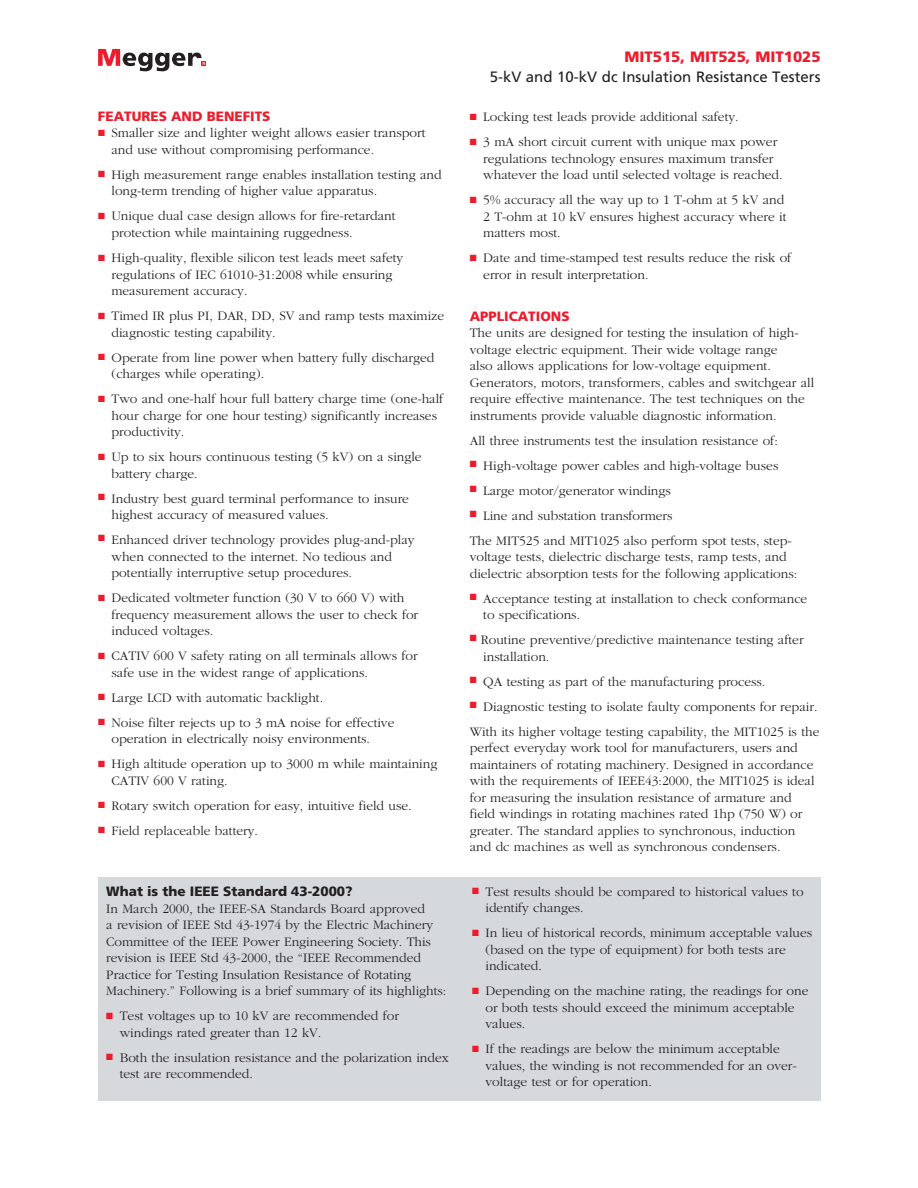
<style>
.page{position:relative;width:918px;height:1188px;background:#fff}
.page>*{position:absolute;margin:0;border:0;box-sizing:border-box;transform-origin:0 0}
._01b_small_product_d{font:15px "Frutiger";color:#231f20}
._01b_small_product_d-2{font:900 15px "Frutiger";color:#ee1b2c}
.Body_Bullets{font:300 13.5px/16.5px "Garamond";color:#231f20}
._05a_body_copy{font:300 13.5px/16.5px "Garamond";color:#231f20}
._03b_body_bullets{font:300 13.5px/16.5px "Garamond";color:#231f20}
._05b_body_bullets{font:300 13.5px/16.5px "Garamond";color:#231f20}
._04a_large_red_headi{font:900 13.5px "Frutiger";color:#ee1b2c}
._04d_small_black_hea{font:900 13.5px "Frutiger";color:#231f20}
.s1{color:#ee1b2c}
</style>
<div class="page">
<svg style="left:98px;top:49px;width:108px;height:22px"></svg>
<div style="left:98px;top:878px;width:722px;height:223px;background:#d5d9dc"></div>
<p class="_04a_large_red_headi" style="left:98px;top:108px;width:174px">FEATURES AND BENEFITS</p>
<p class="Body_Bullets" style="left:112px;top:125px;width:316px;text-indent:-14px"><span class="s1">■</span> Smaller size and lighter weight allows easier transport and use without compromising performance.</p>
<p class="Body_Bullets" style="left:112px;top:167px;width:332px;text-indent:-14px"><span class="s1">■</span> High measurement range enables installation testing and long-term trending of higher value apparatus.</p>
<p class="Body_Bullets" style="left:112px;top:208px;width:286px;text-indent:-14px"><span class="s1">■</span> Unique dual case design allows for fire-retardant protection while maintaining ruggedness.</p>
<p class="Body_Bullets" style="left:112px;top:250px;width:293px;text-indent:-14px"><span class="s1">■</span> High-quality, flexible silicon test leads meet safety regulations of IEC 61010-31:2008 while ensuring measurement accuracy.</p>
<p class="Body_Bullets" style="left:112px;top:308px;width:334px;text-indent:-14px"><span class="s1">■</span> Timed IR plus PI, DAR, DD, SV and ramp tests maximize diagnostic testing capability.</p>
<p class="Body_Bullets" style="left:112px;top:349px;width:324px;text-indent:-14px"><span class="s1">■</span> Operate from line power when battery fully discharged (charges while operating).</p>
<p class="Body_Bullets" style="left:112px;top:391px;width:333px;text-indent:-14px"><span class="s1">■</span> Two and one-half hour full battery charge time (one-half hour charge for one hour testing) significantly increases productivity.</p>
<p class="Body_Bullets" style="left:112px;top:449px;width:312px;text-indent:-14px"><span class="s1">■</span> Up to six hours continuous testing (5 kV) on a single battery charge.</p>
<p class="_03b_body_bullets" style="left:112px;top:490px;width:299px;text-indent:-14px"><sup>■</sup> Industry best guard terminal performance to insure highest accuracy of measured values.</p>
<p class="_03b_body_bullets" style="left:112px;top:532px;width:305px;text-indent:-14px"><sup>■</sup> Enhanced driver technology provides plug-and-play when connected to the internet. No tedious and potentially interruptive setup procedures.</p>
<p class="Body_Bullets" style="left:112px;top:590px;width:308px;text-indent:-14px"><span class="s1">■</span> Dedicated voltmeter function (30 V to 660 V) with frequency measurement allows the user to check for induced voltages.</p>
<p class="Body_Bullets" style="left:111px;top:648px;width:308px;text-indent:-13px"><span class="s1">■</span> CATIV 600 V safety rating on all terminals allows for safe use in the widest range of applications.</p>
<p class="Body_Bullets" style="left:98px;top:690px;width:227px"><span class="s1">■</span> Large LCD with automatic backlight.</p>
<p class="Body_Bullets" style="left:112px;top:715px;width:284px;text-indent:-14px"><span class="s1">■</span> Noise filter rejects up to 3 mA noise for effective operation in electrically noisy environments.</p>
<p class="Body_Bullets" style="left:112px;top:756px;width:327px;text-indent:-14px"><span class="s1">■</span> High altitude operation up to 3000 m while maintaining<br>CATIV 600 V rating.</p>
<p class="Body_Bullets" style="left:98px;top:798px;width:315px"><span class="s1">■</span> Rotary switch operation for easy, intuitive field use.</p>
<p class="Body_Bullets" style="left:98px;top:823px;width:162px"><span class="s1">■</span> Field replaceable battery.</p>
<p class="_04d_small_black_hea" style="left:106px;top:883px;width:248px">What is the IEEE Standard 43-2000?</p>
<p class="_05a_body_copy" style="left:106px;top:901px;width:342px">In March 2000, the IEEE-SA Standards Board approved<br>a revision of IEEE Std 43-1974 by the Electric Machinery Committee of the IEEE Power Engineering Society. This revision is IEEE Std 43-2000, the “IEEE Recommended Practice for Testing Insulation Resistance of Rotating Machinery.” Following is a brief summary of its highlights:</p>
<p class="_05b_body_bullets" style="left:120px;top:1008px;width:281px;text-indent:-14px"><span class="s1">■</span> Test voltages up to 10 kV are recommended for windings rated greater than 12 kV.</p>
<p class="_05b_body_bullets" style="left:120px;top:1050px;width:331px;text-indent:-14px"><span class="s1">■</span> Both the insulation resistance and the polarization index test are recommended.</p>
<p class="_01b_small_product_d-2" style="left:625px;top:48px;width:198px">MIT515, MIT525, MIT1025</p>
<p class="_01b_small_product_d" style="left:490px;top:67px;width:332px">5-kV and 10-kV dc Insulation Resistance Testers</p>
<p class="Body_Bullets" style="left:470px;top:109px;width:270px"><span class="s1">■</span> Locking test leads provide additional safety.</p>
<p class="Body_Bullets" style="left:483px;top:134px;width:301px;text-indent:-14px"><span class="s1">■</span> 3 mA short circuit current with unique max power regulations technology ensures maximum transfer whatever the load until selected voltage is reached.</p>
<p class="Body_Bullets" style="left:483px;top:192px;width:305px;text-indent:-13px"><span class="s1">■</span> 5% accuracy all the way up to 1 T-ohm at 5 kV and<br>2 T-ohm at 10 kV ensures highest accuracy where it matters most.</p>
<p class="Body_Bullets" style="left:483px;top:250px;width:310px;text-indent:-14px"><span class="s1">■</span> Date and time-stamped test results reduce the risk of error in result interpretation.</p>
<p class="_04a_large_red_headi" style="left:470px;top:308px;width:101px">APPLICATIONS</p>
<p class="_05a_body_copy" style="left:470px;top:325px;width:346px">The units are designed for testing the insulation of high&shy;voltage electric equipment. Their wide voltage range<br>also allows applications for low-voltage equipment.<br>Generators, motors, transformers, cables and switchgear all require effective maintenance. The test techniques on the instruments provide valuable diagnostic information.</p>
<p class="_05a_body_copy" style="left:470px;top:432px;width:310px">All three instruments test the insulation resistance of:</p>
<p class="_03b_body_bullets" style="left:470px;top:457px;width:310px"><sup>■</sup> High-voltage power cables and high-voltage buses</p>
<p class="_03b_body_bullets" style="left:470px;top:482px;width:203px"><sup>■</sup> Large motor/generator windings</p>
<p class="_03b_body_bullets" style="left:470px;top:507px;width:204px"><sup>■</sup> Line and substation transformers</p>
<p class="_05a_body_copy" style="left:470px;top:532px;width:329px">The MIT525 and MIT1025 also perform spot tests, step&shy;voltage tests, dielectric discharge tests, ramp tests, and dielectric absorption tests for the following applications:</p>
<p class="_03b_body_bullets" style="left:483px;top:591px;width:326px;text-indent:-14px"><sup>■</sup> Acceptance testing at installation to check conformance to specifications.</p>
<p class="_03b_body_bullets" style="left:483px;top:632px;width:322px;text-indent:-14px"><sup>■</sup> Routine preventive/predictive maintenance testing after installation.</p>
<p class="_03b_body_bullets" style="left:470px;top:674px;width:297px"><sup>■</sup> QA testing as part of the manufacturing process.</p>
<p class="_03b_body_bullets" style="left:470px;top:699px;width:349px"><sup>■</sup> Diagnostic testing to isolate faulty components for repair.</p>
<p class="_05a_body_copy" style="left:470px;top:724px;width:351px">With its higher voltage testing capability, the MIT1025 is the perfect everyday work tool for manufacturers, users and maintainers of rotating machinery. Designed in accordance with the requirements of IEEE43:2000, the MIT1025 is ideal for measuring the insulation resistance of armature and field windings in rotating machines rated 1hp (750 W) or greater. The standard applies to synchronous, induction and dc machines as well as synchronous condensers.</p>
<p class="_05b_body_bullets" style="left:486px;top:884px;width:320px;text-indent:-14px"><span class="s1">■</span> Test results should be compared to historical values to identify changes.</p>
<p class="_05b_body_bullets" style="left:486px;top:925px;width:328px;text-indent:-14px"><span class="s1">■</span> In lieu of historical records, minimum acceptable values (based on the type of equipment) for both tests are indicated.</p>
<p class="_05b_body_bullets" style="left:486px;top:983px;width:324px;text-indent:-14px"><span class="s1">■</span> Depending on the machine rating, the readings for one or both tests should exceed the minimum acceptable values.</p>
<p class="_05b_body_bullets" style="left:486px;top:1041px;width:313px;text-indent:-14px"><span class="s1">■</span> If the readings are below the minimum acceptable values, the winding is not recommended for an over&shy;voltage test or for operation.</p>
</div>
